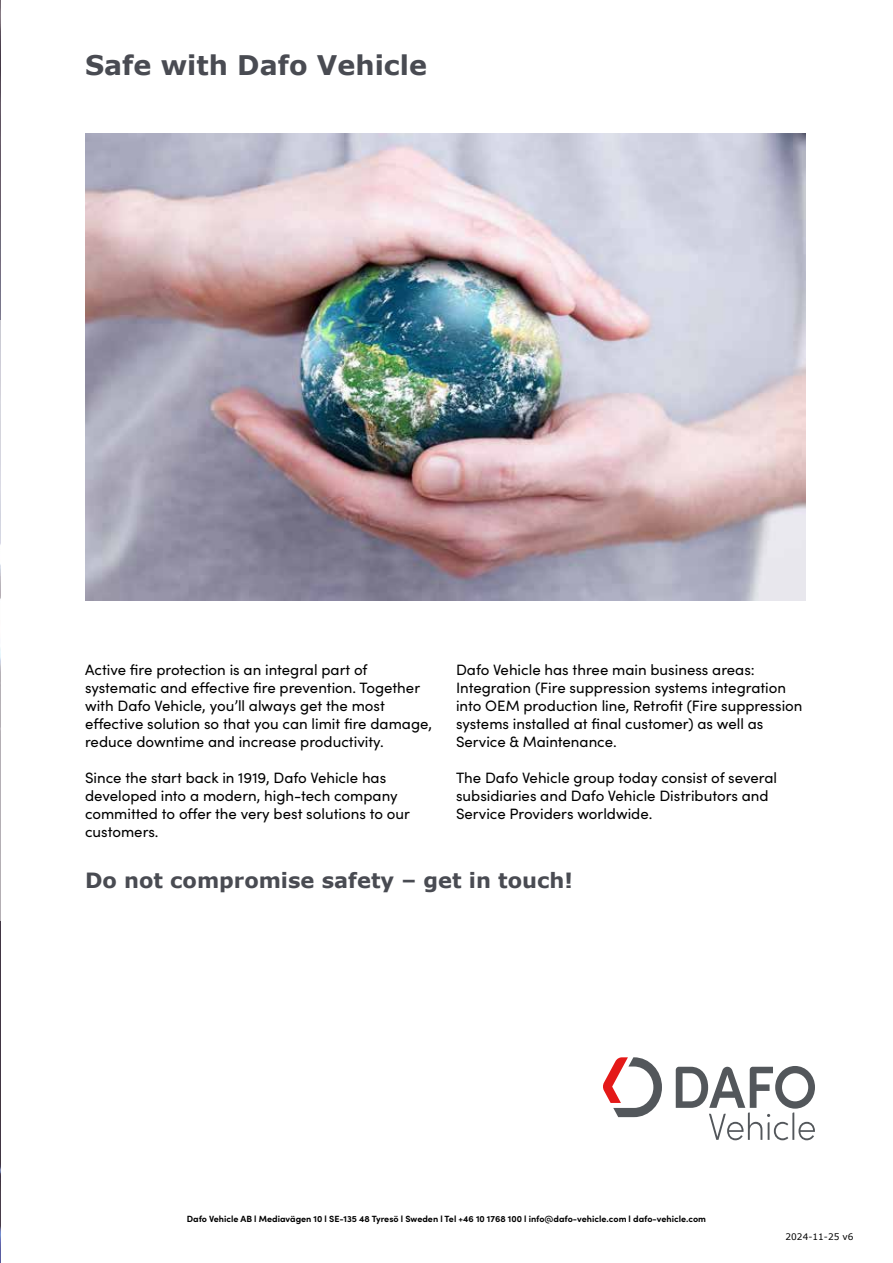
<style>
.page{position:relative;width:893px;height:1263px;background:#fff}
.page>*{position:absolute;margin:0;border:0;box-sizing:border-box;transform-origin:0 0}
.t1{font:700 27px "Verdana";color:#494b52}
.t2{font:700 21px "Verdana";color:#494b52}
.t3{font:15px/18px "Sofia Pro";color:#000}
.t4{font:700 9px "Sofia Pro";color:#000}
.t5{font:9px "Verdana";color:#000}
</style>
<div class="page">
<img style="left:0;top:0;width:1px;height:1263px">
<svg style="left:603px;top:1057px;width:59px;height:60px"></svg>
<svg style="left:676px;top:1066px;width:139px;height:74px"></svg>
<hr style="left:0;top:320px;width:1px;height:600px;background:#fff">
<img style="left:85px;top:134px;width:721px;height:466px">
<h1 class="t1" style="left:85px;top:46px;width:343px">Safe with Dafo Vehicle</h1>
<p class="t3" style="left:85px;top:660px;width:349px">Active fire protection is an integral part of systematic and effective fire prevention. Together with Dafo Vehicle, you’ll always get the most effective solution so that you can limit fire damage, reduce downtime and increase productivity.</p>
<p class="t3" style="left:85px;top:768px;width:326px">Since the start back in 1919, Dafo Vehicle has developed into a modern, high-tech company committed to offer the very best solutions to our customers.</p>
<p class="t3" style="left:456px;top:660px;width:348px">Dafo Vehicle has three main business areas:<br>Integration (Fire suppression systems integration into OEM production line, Retrofit (Fire suppression systems installed at final customer) as well as Service &amp; Maintenance.</p>
<p class="t3" style="left:456px;top:768px;width:322px">The Dafo Vehicle group today consist of several subsidiaries and Dafo Vehicle Distributors and<br>Service Providers worldwide.</p>
<h2 class="t2" style="left:85px;top:865px;width:489px">Do not compromise safety – get in touch!</h2>
<p class="t4" style="left:187px;top:1211px;width:521px">Dafo Vehicle AB l Mediavägen 10 l SE-135 48 Tyresö l Sweden l Tel +46 10 1768 100 l info@dafo-vehicle.com l dafo-vehicle.com</p>
<p class="t5" style="left:785px;top:1230px;width:70px">2024-11-25 v6</p>
</div>
